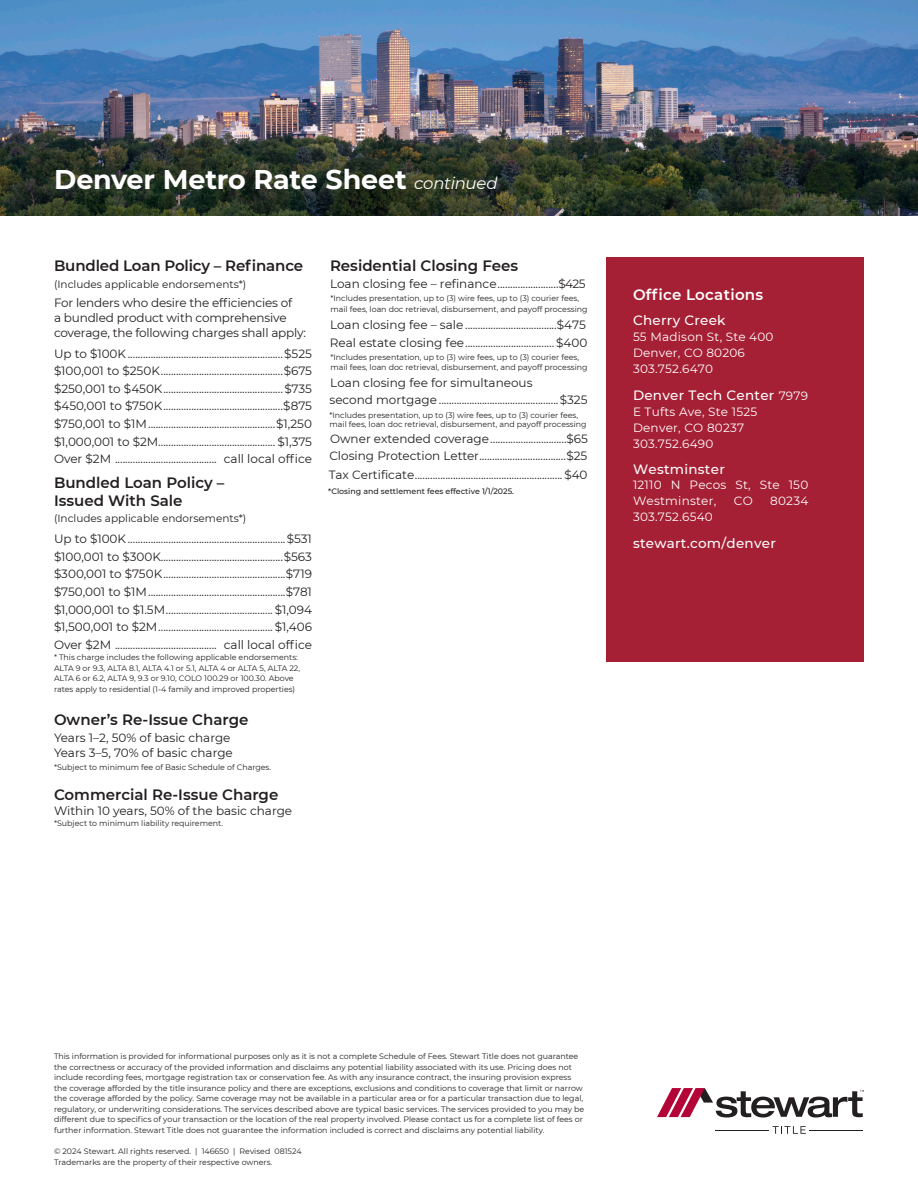
<style>
.page{position:relative;width:918px;height:1188px;background:#fff}
.page>*{position:absolute;margin:0;border:0;box-sizing:border-box;transform-origin:0 0}
.Headline_Bold{font:700 27px "Montserrat";letter-spacing:-.01em;color:#fff}
.Copy_Bold_Body_Heade{font:600 15px/18px "Montserrat";color:#231f20}
.Location_title{font:600 15px "Montserrat";letter-spacing:.02em;color:#fff}
.Location_title-2{font:500 13.5px "Montserrat";letter-spacing:.02em;color:#fff}
.Text_tabs{font:12px "Montserrat";color:#231f20}
.Body-Flyer{font:12px/15px "Montserrat";letter-spacing:-.015em;color:#231f20}
.Location_title-3{font:12px/15.8px "Montserrat";letter-spacing:.02em;color:#fff}
.t1{font:12px "Montserrat";color:#231f20}
.Small_text_8-11{font:10.5px "Montserrat";color:#231f20}
.Copyright_and_Discla{font:7.8px/10.5px "Montserrat";color:#231f20}
.Body-Flyer-2{font:500 7.8px "Montserrat";color:#231f20}
.s1{font-weight:400;font-style:italic;font-size:16.5px}
.s2{font-style:inherit}
.s3{font-weight:400;font-size:12px}
</style>
<div class="page">
<img style="left:0;top:0;width:918px;height:216px">
<svg style="left:657px;top:1088px;width:207px;height:30px"></svg>
<svg style="left:773px;top:1126px;width:33px;height:8px"></svg>
<hr style="left:810px;top:1130px;width:53px;height:1px;background:#231f20">
<hr style="left:716px;top:1130px;width:53px;height:1px;background:#231f20">
<div style="left:606px;top:257px;width:258px;height:405px;background:#a62035"></div>
<p class="Headline_Bold" style="left:54px;top:160px;width:445px">Denver Metro Rate Sheet <span class="s1">continued</span></p>
<p class="Copy_Bold_Body_Heade" style="left:54px;top:256px;width:251px">Bundled Loan Policy – Refinance</p>
<p class="Small_text_8-11" style="left:54px;top:277px;width:194px">(Includes applicable endorsements*)</p>
<p class="Body-Flyer" style="left:54px;top:295px;width:254px">For lenders who desire the efficiencies of<br>a bundled product with comprehensive coverage, the following charges shall apply:</p>
<p class="Text_tabs" style="left:54px;top:345px;width:259px">Up to $100K.............................................................$525</p>
<p class="Text_tabs" style="left:54px;top:363px;width:259px">$100,001 to $250K................................................$675</p>
<p class="Text_tabs" style="left:54px;top:380px;width:259px">$250,001 to $450K...............................................$735</p>
<p class="Text_tabs" style="left:54px;top:398px;width:259px">$450,001 to $750K...............................................$875</p>
<p class="Text_tabs" style="left:54px;top:415px;width:259px">$750,001 to $1M..................................................$1,250</p>
<p class="Text_tabs" style="left:54px;top:433px;width:259px">$1,000,001 to $2M.............................................. $1,375</p>
<p class="Text_tabs" style="left:54px;top:451px;width:259px">Over $2M ........................................ call local office</p>
<p class="Copy_Bold_Body_Heade" style="left:54px;top:473px;width:172px">Bundled Loan Policy –<br>Issued With Sale</p>
<p class="Small_text_8-11" style="left:54px;top:511px;width:194px">(Includes applicable endorsements*)</p>
<p class="Text_tabs" style="left:54px;top:531px;width:259px">Up to $100K..............................................................$531</p>
<p class="Text_tabs" style="left:54px;top:548px;width:259px">$100,001 to $300K................................................$563</p>
<p class="Text_tabs" style="left:54px;top:566px;width:259px">$300,001 to $750K................................................$719</p>
<p class="Text_tabs" style="left:54px;top:583px;width:259px">$750,001 to $1M......................................................$781</p>
<p class="Text_tabs" style="left:54px;top:601px;width:259px">$1,000,001 to $1.5M.......................................... $1,094</p>
<p class="Text_tabs" style="left:54px;top:619px;width:259px">$1,500,001 to $2M............................................. $1,406</p>
<p class="Text_tabs" style="left:54px;top:636px;width:259px">Over $2M ........................................ call local office</p>
<p class="Copyright_and_Discla" style="left:54px;top:652px;width:248px">* This charge includes the following applicable endorsements:<br>ALTA 9 or 9.3, ALTA 8.1, ALTA 4.1 or 5.1, ALTA 4 or ALTA 5, ALTA 22, ALTA 6 or 6.2, ALTA 9, 9.3 or 9.10, COLO 100.29 or 100.30. Above rates apply to residential (1-4 family and improved properties)</p>
<p class="Copy_Bold_Body_Heade" style="left:54px;top:710px;width:196px">Owner’s Re-Issue Charge</p>
<p class="Body-Flyer" style="left:54px;top:730px;width:180px">Years 1–2, 50% of basic charge<br>Years 3–5, 70% of basic charge</p>
<p class="Copyright_and_Discla" style="left:54px;top:761px;width:219px">*Subject to minimum fee of Basic Schedule of Charges.</p>
<p class="Copy_Bold_Body_Heade" style="left:54px;top:785px;width:226px">Commercial Re-Issue Charge</p>
<p class="Body-Flyer" style="left:54px;top:803px;width:240px">Within 10 years, 50% of the basic charge</p>
<p class="Copyright_and_Discla" style="left:54px;top:817px;width:171px">*Subject to minimum liability requirement.</p>
<p class="Copy_Bold_Body_Heade" style="left:330px;top:256px;width:190px">Residential Closing Fees</p>
<p class="Text_tabs" style="left:330px;top:275px;width:257px">Loan closing fee – refinance ........................$425</p>
<p class="Copyright_and_Discla" style="left:331px;top:293px;width:259px">*Includes presentation, up to (3) wire fees, up to (3) courier fees, mail fees, loan doc retrieval, disbursement, and payoff processing</p>
<p class="Text_tabs" style="left:330px;top:334px;width:259px">Real estate closing fee ................................... $400</p>
<p class="Copyright_and_Discla" style="left:331px;top:353px;width:259px;line-height:9.4px">*Includes presentation, up to (3) wire fees, up to (3) courier fees, mail fees, loan doc retrieval, disbursement, and payoff processing</p>
<p class="Text_tabs" style="left:330px;top:374px;width:204px">Loan closing fee for simultaneous</p>
<p class="Text_tabs" style="left:329px;top:392px;width:259px">second mortgage ...............................................$325</p>
<p class="Copyright_and_Discla" style="left:330px;top:410px;width:259px;line-height:9.4px">*Includes presentation, up to (3) wire fees, up to (3) courier fees, mail fees, loan doc retrieval, disbursement, and payoff processing</p>
<p class="Text_tabs" style="left:330px;top:431px;width:259px">Owner extended coverage ..............................$65</p>
<p class="Text_tabs" style="left:329px;top:448px;width:259px">Closing Protection Letter ..................................$25</p>
<p class="Text_tabs" style="left:329px;top:466px;width:260px">Tax Certificate.......................................................... $40</p>
<p class="Body-Flyer-2" style="left:328px;top:485px;width:187px">*Closing and settlement fees effective 1/1/2025.</p>
<h3 class="t1" style="left:330px;top:316px;width:257px">Loan closing fee – sale ....................................$4<span class="s2">75</span></h3>
<p class="Location_title" style="left:633px;top:284px;width:132px">Office Locations</p>
<p class="Location_title-2" style="left:633px;top:311px;width:94px">Cherry Creek</p>
<p class="Location_title-3" style="left:633px;top:329px;width:142px">55 Madison St, Ste 400<br>Denver, CO 80206<br>303.752.6470</p>
<p class="Location_title-2" style="left:633px;top:386px;width:177px">Denver Tech Center <span class="s3">7979</span></p>
<p class="Location_title-3" style="left:633px;top:403px;width:126px">E Tufts Ave, Ste 1525<br>Denver, CO 80237<br>303.752.6490</p>
<p class="Location_title-2" style="left:633px;top:460px;width:93px">Westminster</p>
<p class="Location_title-3" style="left:633px;top:476px;width:177px">12110 N Pecos St, Ste 150<br>Westminster,</p>
<p class="Location_title-3" style="left:734px;top:493px;width:20px">CO</p>
<p class="Location_title-3" style="left:770px;top:493px;width:40px">80234</p>
<p class="Location_title-3" style="left:633px;top:509px;width:81px">303.752.6540</p>
<p class="Location_title-2" style="left:633px;top:534px;width:144px">stewart.com/denver</p>
<p class="Copyright_and_Discla" style="left:54px;top:1051px;width:532px">This information is provided for informational purposes only as it is not a complete Schedule of Fees. Stewart Title does not guarantee the correctness or accuracy of the provided information and disclaims any potential liability associated with its use. Pricing does not include recording fees, mortgage registration tax or conservation fee. As with any insurance contract, the insuring provision express the coverage afforded by the title insurance policy and there are exceptions, exclusions and conditions to coverage that limit or narrow the coverage afforded by the policy. Same coverage may not be available in a particular area or for a particular transaction due to legal, regulatory, or underwriting considerations. The services described above are typical basic services. The services provided to you may be different due to specifics of your transaction or the location of the real property involved. Please contact us for a complete list of fees or further information. Stewart Title does not guarantee the information included is correct and disclaims any potential liability.</p>
<p class="Copyright_and_Discla" style="left:54px;top:1146px;width:249px">© 2024 Stewart. All rights reserved. | 146650 | Revised 081524<br>Trademarks are the property of their respective owners.</p>
</div>
